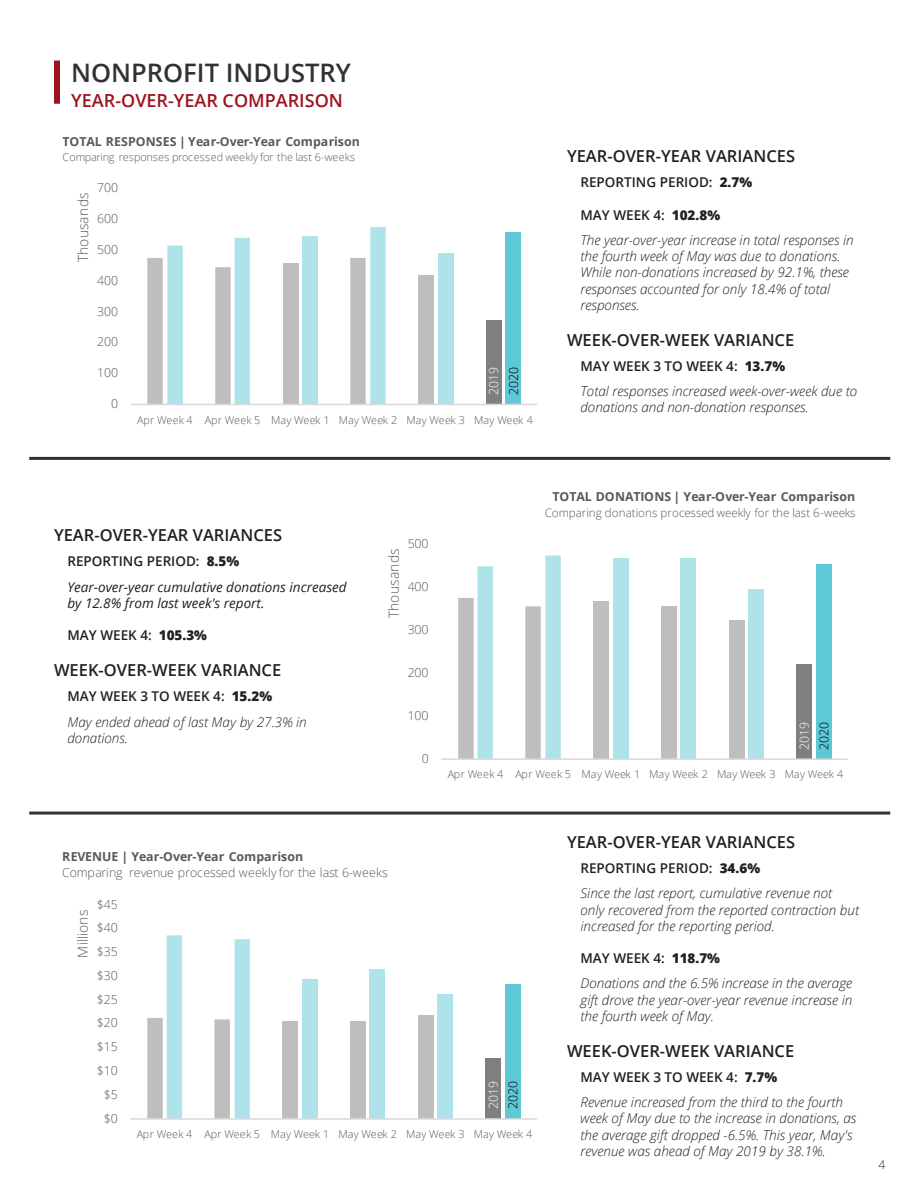
<style>
.page{position:relative;width:918px;height:1188px;background:#fff}
.page>*{position:absolute;margin:0;border:0;box-sizing:border-box;transform-origin:0 0}
.Page_Header_-_Black{font:600 25.5px "Open Sans";color:#333134}
.Blue_Text_-_Align_Le{font:600 18px "Open Sans";color:#9e1220}
.t1{font:600 16.5px "Open Sans";color:#231f20}
.t2{font:300 13.95px "Open Sans";letter-spacing:.02em;color:#595959}
.t3{font:300 13.95px "Open Sans";letter-spacing:-.005em;color:#595959}
.t4{font:italic 300 13.5px/16.2px "Open Sans";color:#231f20}
.t5{font:600 13.5px "Open Sans";color:#231f20}
.t6{font:italic 13.5px/16.2px "Open Sans";color:#231f20}
.t7{font:300 12.3px/17px "Open Sans";letter-spacing:.01em;color:#595959}
.t8{font:700 12.3px "Open Sans";color:#595959}
.t9{font:300 12.3px "Open Sans";letter-spacing:-.01em;color:#595959}
.t10{font:300 12.3px/19.6px "Open Sans";letter-spacing:-.01em;color:#fff}
.t11{font:300 12px "Open Sans";color:#231f20}
.t12{font:300 11.55px "Open Sans";color:#595959}
.t13{font:300 10.8px "Open Sans";letter-spacing:-.005em;color:#595959}
.s1{color:#000}
.s2{font-weight:800}
.s3{font-weight:700}
</style>
<div class="page">
<div style="left:54px;top:61px;width:6px;height:43px;background:#9e1220"></div>
<hr style="left:29px;top:457px;width:861px;height:3px;background:#333134">
<hr style="left:29px;top:812px;width:861px;height:3px;background:#333134">
<div style="left:418px;top:275px;width:16px;height:129px;background:#bebebe"></div>
<div style="left:486px;top:320px;width:15px;height:84px;background:#7f7f7f"></div>
<div style="left:438px;top:253px;width:16px;height:151px;background:#aee3ea"></div>
<div style="left:505px;top:232px;width:16px;height:172px;background:#5fc8d7"></div>
<svg style="left:147px;top:227px;width:239px;height:177px"></svg>
<hr style="left:131px;top:404px;width:407px;height:1px;background:#d9d9d9">
<div style="left:593px;top:602px;width:16px;height:157px;background:#bebebe"></div>
<div style="left:661px;top:606px;width:16px;height:153px;background:#bebebe"></div>
<div style="left:729px;top:620px;width:15px;height:139px;background:#bebebe"></div>
<div style="left:796px;top:664px;width:16px;height:95px;background:#7f7f7f"></div>
<div style="left:613px;top:559px;width:16px;height:200px;background:#aee3ea"></div>
<div style="left:680px;top:559px;width:16px;height:200px;background:#aee3ea"></div>
<div style="left:748px;top:589px;width:16px;height:170px;background:#aee3ea"></div>
<div style="left:816px;top:564px;width:16px;height:195px;background:#5fc8d7"></div>
<svg style="left:458px;top:555px;width:103px;height:203px"></svg>
<hr style="left:441px;top:758px;width:407px;height:2px;background:#d9d9d9">
<div style="left:282px;top:1021px;width:16px;height:98px;background:#bebebe"></div>
<div style="left:350px;top:1021px;width:16px;height:98px;background:#bebebe"></div>
<div style="left:418px;top:1016px;width:16px;height:103px;background:#bebebe"></div>
<div style="left:485px;top:1058px;width:16px;height:61px;background:#7f7f7f"></div>
<div style="left:302px;top:979px;width:16px;height:140px;background:#aee3ea"></div>
<div style="left:370px;top:969px;width:15px;height:150px;background:#aee3ea"></div>
<div style="left:437px;top:995px;width:16px;height:124px;background:#aee3ea"></div>
<div style="left:505px;top:985px;width:16px;height:134px;background:#5fc8d7"></div>
<svg style="left:147px;top:935px;width:103px;height:183px"></svg>
<hr style="left:130px;top:1118px;width:407px;height:2px;background:#d9d9d9">
<p class="Page_Header_-_Black" style="left:71px;top:55px;width:281px">NONPROFIT INDUSTRY</p>
<p class="Blue_Text_-_Align_Le" style="left:71px;top:88px;width:273px">YEAR-OVER-YEAR COMPARISON</p>
<p class="t8" style="left:63px;top:133px;width:299px">TOTAL RESPONSES | Year-Over-Year Comparison</p>
<p class="t13" style="left:63px;top:150px;width:294px">Comparing responses processed weekly for the last 6-weeks</p>
<p class="t2" style="left:74px;top:262px;width:71px;rotate:-90deg">Thousands</p>
<p class="t9" style="left:97px;top:179px;width:22px">700</p>
<p class="t9" style="left:97px;top:210px;width:22px">600</p>
<p class="t9" style="left:97px;top:241px;width:22px">500</p>
<p class="t9" style="left:97px;top:272px;width:22px">400</p>
<p class="t9" style="left:97px;top:303px;width:22px">300</p>
<p class="t9" style="left:97px;top:334px;width:22px">200</p>
<p class="t9" style="left:97px;top:364px;width:22px">100</p>
<p class="t9" style="left:111px;top:395px;width:9px">0</p>
<p class="t10" style="left:484px;top:395px;width:29px;rotate:-90deg">2019<br><span class="s1">2020</span></p>
<p class="t13" style="left:137px;top:413px;width:397px">Apr Week 4 Apr Week 5 May Week 1 May Week 2 May Week 3 May Week 4</p>
<p class="t1" style="left:567px;top:145px;width:230px">YEAR-OVER-YEAR VARIANCES</p>
<p class="t5" style="left:580px;top:173px;width:173px">REPORTING PERIOD: <span class="s2">2.7%</span></p>
<p class="t5" style="left:580px;top:206px;width:141px">MAY WEEK 4: <span class="s2">102.8%</span></p>
<p class="t4" style="left:580px;top:232px;width:275px">The year-over-year increase in total responses in the fourth week of May was due to donations.<br>While non-donations increased by 92.1%, these responses accounted for only 18.4% of total responses.</p>
<p class="t1" style="left:567px;top:329px;width:229px">WEEK-OVER-WEEK VARIANCE</p>
<p class="t5" style="left:580px;top:357px;width:206px">MAY WEEK 3 TO WEEK 4: <span class="s2">13.7%</span></p>
<p class="t4" style="left:580px;top:383px;width:278px">Total responses increased week-over-week due to donations and non-donation responses.</p>
<p class="t8" style="left:553px;top:488px;width:304px">TOTAL DONATIONS | Year-Over-Year Comparison</p>
<p class="t12" style="left:545px;top:505px;width:312px">Comparing donations processed weekly for the last 6-weeks</p>
<p class="t1" style="left:54px;top:524px;width:230px">YEAR-OVER-YEAR VARIANCES</p>
<p class="t5" style="left:68px;top:552px;width:173px">REPORTING PERIOD: <span class="s2">8.5%</span></p>
<p class="t6" style="left:68px;top:578px;width:281px">Year-over-year cumulative donations increased by 12.8% from last week's report.</p>
<p class="t5" style="left:68px;top:626px;width:141px">MAY WEEK 4: <span class="s2">105.3%</span></p>
<p class="t1" style="left:54px;top:659px;width:229px">WEEK-OVER-WEEK VARIANCE</p>
<p class="t5" style="left:68px;top:687px;width:206px">MAY WEEK 3 TO WEEK 4: <span class="s2">15.2%</span></p>
<p class="t4" style="left:68px;top:713px;width:241px">May ended ahead of last May by 27.3% in donations.</p>
<p class="t10" style="left:794px;top:750px;width:29px;rotate:-90deg">2019<br><span class="s1">2020</span></p>
<p class="t9" style="left:422px;top:750px;width:9px">0</p>
<p class="t9" style="left:408px;top:535px;width:22px">500</p>
<p class="t2" style="left:384px;top:618px;width:71px;rotate:-90deg">Thousands</p>
<p class="t9" style="left:408px;top:578px;width:22px">400</p>
<p class="t9" style="left:408px;top:621px;width:22px">300</p>
<p class="t9" style="left:408px;top:664px;width:22px">200</p>
<p class="t9" style="left:408px;top:707px;width:22px">100</p>
<p class="t13" style="left:448px;top:767px;width:397px">Apr Week 4 Apr Week 5 May Week 1 May Week 2 May Week 3 May Week 4</p>
<p class="t7" style="left:62px;top:847px;width:327px"><span class="s3">REVENUE | Year-Over-Year Comparison<br></span>Comparing revenue processed weekly for the last 6-weeks</p>
<p class="t3" style="left:73px;top:958px;width:50px;rotate:-90deg">Millions</p>
<p class="t9" style="left:97px;top:896px;width:22px">$45</p>
<p class="t9" style="left:97px;top:919px;width:22px">$40</p>
<p class="t9" style="left:97px;top:943px;width:22px">$35</p>
<p class="t9" style="left:97px;top:967px;width:22px">$30</p>
<p class="t9" style="left:97px;top:991px;width:22px">$25</p>
<p class="t9" style="left:97px;top:1015px;width:22px">$20</p>
<p class="t9" style="left:97px;top:1038px;width:22px">$15</p>
<p class="t9" style="left:97px;top:1062px;width:22px">$10</p>
<p class="t9" style="left:104px;top:1086px;width:15px">$5</p>
<p class="t9" style="left:104px;top:1110px;width:15px">$0</p>
<p class="t10" style="left:483px;top:1109px;width:29px;rotate:-90deg">2019<br><span class="s1">2020</span></p>
<p class="t13" style="left:137px;top:1127px;width:397px">Apr Week 4 Apr Week 5 May Week 1 May Week 2 May Week 3 May Week 4</p>
<p class="t1" style="left:567px;top:831px;width:230px">YEAR-OVER-YEAR VARIANCES</p>
<p class="t5" style="left:580px;top:859px;width:181px">REPORTING PERIOD: <span class="s2">34.6%</span></p>
<p class="t4" style="left:580px;top:885px;width:280px">Since the last report, cumulative revenue not only recovered from the reported contraction but increased for the reporting period.</p>
<p class="t5" style="left:580px;top:949px;width:141px">MAY WEEK 4: <span class="s2">118.7%</span></p>
<p class="t4" style="left:580px;top:975px;width:273px;text-align:justify">Donations and the 6.5% increase in the average gift drove the year-over-year revenue increase in the fourth week of May.</p>
<p class="t1" style="left:567px;top:1039px;width:229px">WEEK-OVER-WEEK VARIANCE</p>
<p class="t5" style="left:580px;top:1068px;width:198px">MAY WEEK 3 TO WEEK 4: <span class="s2">7.7%</span></p>
<p class="t4" style="left:580px;top:1094px;width:277px">Revenue increased from the third to the fourth week of May due to the increase in donations, as the average gift dropped -6.5%. This year, May's revenue was ahead of May 2019 by 38.1%.</p>
<p class="t11" style="left:878px;top:1157px;width:8px">4</p>
</div>
